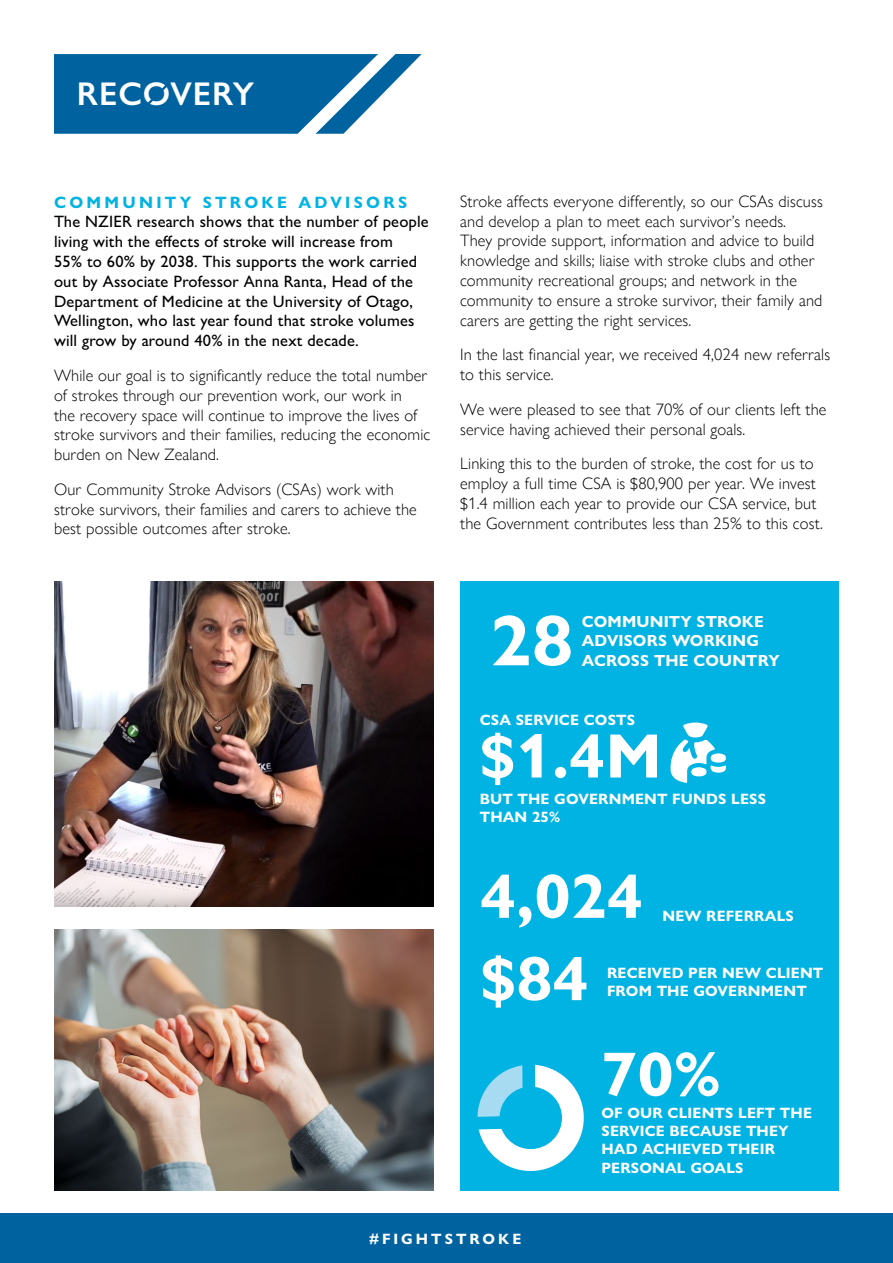
<style>
.page{position:relative;width:893px;height:1263px;background:#fff}
.page>*{position:absolute;margin:0;border:0;box-sizing:border-box;transform-origin:0 0}
.t1{font:700 72.3px "Gill Sans Nova";color:#fff}
.t2{font:700 63px "Gill Sans Nova";letter-spacing:.01em;color:#fff}
.t3{font:600 33px "Gill Sans Nova";letter-spacing:.03em;color:#fff}
.t4{font:300 16.5px/19.8px "Gill Sans Nova";letter-spacing:.01em;color:#000}
.t5{font:500 16.5px/19.8px "Gill Sans Nova";letter-spacing:.01em;color:#000}
.t6{font:700 16.5px "Gill Sans Nova";letter-spacing:.2em;color:#00b3e2}
.t7{font:700 16.2px/19.4px "Gill Sans Nova";letter-spacing:.01em;color:#fff}
.t8{font:700 15px/18.3px "Gill Sans Nova";letter-spacing:.01em;color:#fff}
.t9{font:700 15px "Gill Sans Nova";letter-spacing:.2em;color:#fff}
</style>
<div class="page">
<div style="left:0;top:1214px;width:893px;height:49px;background:#0063a0"></div>
<svg style="left:54px;top:54px;width:368px;height:80px;background:#287baf"></svg>
<div style="left:460px;top:581px;width:379px;height:610px;background:#00b3e2"></div>
<svg style="left:477px;top:1065px;width:107px;height:106px"></svg>
<img style="left:54px;top:929px;width:380px;height:262px">
<img style="left:54px;top:581px;width:380px;height:325px">
<svg style="left:670px;top:722px;width:56px;height:61px"></svg>
<h3 class="t3" style="left:77px;top:74px;width:179px">RECOVERY</h3>
<p class="t6" style="left:54px;top:192px;width:355px">COMMUNITY STROKE ADVISORS</p>
<p class="t5" style="left:54px;top:212px;width:376px">The NZIER research shows that the number of people living with the effects of stroke will increase from<br>55% to 60% by 2038. This supports the work carried out by Associate Professor Anna Ranta, Head of the Department of Medicine at the University of Otago, Wellington, who last year found that stroke volumes will grow by around 40% in the next decade.</p>
<p class="t4" style="left:54px;top:366px;width:378px">While our goal is to significantly reduce the total number of strokes through our prevention work, our work in<br>the recovery space will continue to improve the lives of stroke survivors and their families, reducing the economic burden on New Zealand.</p>
<p class="t4" style="left:54px;top:480px;width:364px">Our Community Stroke Advisors (CSAs) work with stroke survivors, their families and carers to achieve the best possible outcomes after stroke.</p>
<p class="t4" style="left:460px;top:192px;width:364px">Stroke affects everyone differently, so our CSAs discuss and develop a plan to meet each survivor’s needs.<br>They provide support, information and advice to build knowledge and skills; liaise with stroke clubs and other community recreational groups; and network in the community to ensure a stroke survivor, their family and carers are getting the right services.</p>
<p class="t4" style="left:460px;top:345px;width:371px">In the last financial year, we received 4,024 new referrals to this service.</p>
<p class="t4" style="left:460px;top:400px;width:368px">We were pleased to see that 70% of our clients left the service having achieved their personal goals.</p>
<p class="t4" style="left:460px;top:454px;width:364px">Linking this to the burden of stroke, the cost for us to employ a full time CSA is $80,900 per year. We invest $1.4 million each year to provide our CSA service, but the Government contributes less than 25% to this cost.</p>
<h1 class="t1" style="left:490px;top:596px;width:84px">28</h1>
<p class="t7" style="left:582px;top:612px;width:183px">COMMUNITY STROKE<br>ADVISORS WORKING</p>
<p class="t7" style="left:582px;top:650px;width:199px">ACROSS THE COUNTRY</p>
<p class="t8" style="left:480px;top:710px;width:157px">CSA SERVICE COSTS</p>
<h2 class="t2" style="left:480px;top:717px;width:183px">$1.4M</h2>
<p class="t8" style="left:480px;top:808px;width:82px">THAN 25%</p>
<p class="t8" style="left:480px;top:790px;width:288px">BUT THE GOVERNMENT FUNDS LESS</p>
<h2 class="t2" style="left:480px;top:857px;width:164px">4,024</h2>
<p class="t8" style="left:662px;top:907px;width:133px">NEW REFERRALS</p>
<h2 class="t2" style="left:480px;top:939px;width:110px">$84</h2>
<p class="t8" style="left:607px;top:964px;width:218px">RECEIVED PER NEW CLIENT<br>FROM THE GOVERNMENT</p>
<h2 class="t2" style="left:601px;top:1035px;width:121px">70%</h2>
<p class="t8" style="left:601px;top:1104px;width:212px">OF OUR CLIENTS LEFT THE<br>SERVICE BECAUSE THEY<br>HAD ACHIEVED THEIR<br>PERSONAL GOALS</p>
<p class="t9" style="left:369px;top:1229px;width:154px">#FIGHTSTROKE</p>
</div>
